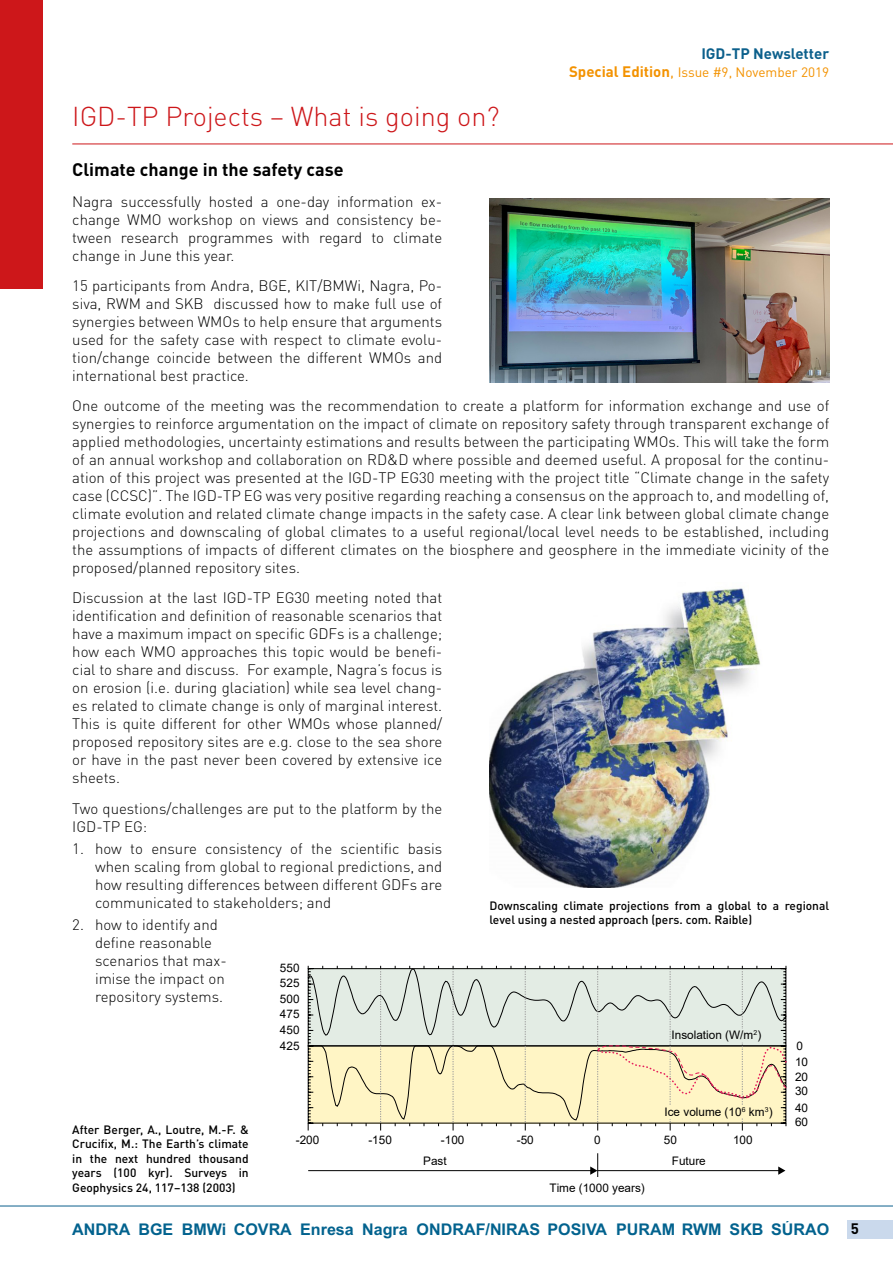
<style>
.page{position:relative;width:893px;height:1263px;background:#fff}
.page>*{position:absolute;margin:0;border:0;box-sizing:border-box;transform-origin:0 0}
.t1{font:300 27px "DIN Pro";color:#cd171a}
.t2{font:700 18px "DIN Pro";color:#000}
.t3{font:700 16.05px "Arial";color:#02628e}
.t4{font:300 15px/18px "DIN Pro";color:#000;text-align:justify}
.t5{font:700 15px "DIN Pro";color:#0c608c}
.t6{font:700 15px "DIN Pro";color:#000}
.t7{font:13.5px "DIN Pro";color:#f39200}
.t8{font:500 12px/14.4px "DIN Pro";color:#000;text-align:justify}
.t9{font:11.7px/16.2px "Arial";color:#000}
.s1{font-weight:700;font-size:15px}
.s2{font-size:15px}
</style>
<div class="page">
<div style="left:0;top:0;width:43px;height:288px;background:#cd171a"></div>
<hr style="left:72px;top:144px;width:821px;height:1px;background:#cd171a">
<img style="left:490px;top:198px;width:339px;height:185px">
<svg style="left:307px;top:966px;width:480px;height:164px;background:#e4e2ca"></svg>
<hr style="left:308px;top:1170px;width:283px;height:1px;background:#000">
<hr style="left:597px;top:1170px;width:182px;height:1px;background:#000">
<svg style="left:778px;top:1166px;width:7px;height:9px"></svg>
<svg style="left:590px;top:1153px;width:8px;height:24px"></svg>
<hr style="left:0;top:1206px;width:893px;height:1px;background:#0c608c">
<img style="left:490px;top:588px;width:271px;height:299px">
<div style="left:848px;top:1220px;width:45px;height:18px;background:#cad9ec"></div>
<p class="t5" style="left:701px;top:44px;width:129px">IGD-TP Newsletter</p>
<p class="t7" style="left:569px;top:63px;width:262px"><span class="s1">Special Edition</span><span class="s2">,</span> Issue #9, November 2019</p>
<h1 class="t1" style="left:72px;top:98px;width:429px">IGD-TP Projects – What is going on?</h1>
<p class="t2" style="left:72px;top:157px;width:273px">Climate change in the safety case</p>
<p class="t4" style="left:72px;top:191px;width:371px">Nagra successfully hosted a one-day information ex&shy;change WMO workshop on views and consistency be&shy;tween research programmes with regard to climate change in June this year.</p>
<p class="t4" style="left:72px;top:276px;width:371px">15 participants from Andra, BGE, KIT/BMWi, Nagra, Po&shy;siva, RWM and SKB discussed how to make full use of synergies between WMOs to help ensure that arguments used for the safety case with respect to climate evolu&shy;tion/change coincide between the different WMOs and international best practice.</p>
<p class="t4" style="left:72px;top:396px;width:758px">One outcome of the meeting was the recommendation to create a platform for information exchange and use of synergies to reinforce argumentation on the impact of climate on repository safety through transparent exchange of applied methodologies, uncertainty estimations and results between the participating WMOs. This will take the form of an annual workshop and collaboration on RD&amp;D where possible and deemed useful. A proposal for the continu&shy;ation of this project was presented at the IGD-TP EG30 meeting with the project title “Climate change in the safety case (CCSC)”. The IGD-TP EG was very positive regarding reaching a consensus on the approach to, and modelling of, climate evolution and related climate change impacts in the safety case. A clear link between global climate change projections and downscaling of global climates to a useful regional/local level needs to be established, including the assumptions of impacts of different climates on the biosphere and geosphere in the immediate vicinity of the proposed/planned repository sites.</p>
<p class="t4" style="left:72px;top:588px;width:371px">Discussion at the last IGD-TP EG30 meeting noted that identification and definition of reasonable scenarios that have a maximum impact on specific GDFs is a challenge; how each WMO approaches this topic would be benefi&shy;cial to share and discuss. For example, Nagra’s focus is on erosion (i.e. during glaciation) while sea level chang&shy;es related to climate change is only of marginal interest.<br>This is quite different for other WMOs whose planned/ proposed repository sites are e.g. close to the sea shore or have in the past never been covered by extensive ice sheets.</p>
<p class="t4" style="left:72px;top:799px;width:371px">Two questions/challenges are put to the platform by the<br>IGD-TP EG:</p>
<p class="t4" style="left:95px;top:839px;width:349px;text-indent:-23px">1. how to ensure consistency of the scientific basis when scaling from global to regional predictions, and how resulting differences between different GDFs are communicated to stakeholders; and</p>
<p class="t4" style="left:95px;top:915px;width:133px;text-align:left;text-indent:-23px">2. how to identify and define reasonable scenarios that max&shy;imise the impact on repository systems.</p>
<p class="t8" style="left:490px;top:898px;width:341px">Downscaling climate projections from a global to a regional level using a nested approach (pers. com. Raible)</p>
<p class="t9" style="left:280px;top:960px;width:21px">550</p>
<p class="t9" style="left:280px;top:974px;width:21px">525</p>
<p class="t9" style="left:280px;top:991px;width:21px">500</p>
<p class="t8" style="left:72px;top:1122px;width:178px">After Berger, A., Loutre, M.-F. &amp; Crucifix, M.: The Earth’s climate in the next hundred thousand years (100 kyr). Surveys in Geophysics 24, 117–138 (2003)</p>
<p class="t9" style="left:280px;top:1005px;width:21px">475</p>
<p class="t9" style="left:280px;top:1021px;width:21px">450</p>
<p class="t9" style="left:280px;top:1037px;width:21px">425</p>
<p class="t9" style="left:672px;top:1026px;width:91px">Insolation (W/m<sup>2</sup>)</p>
<p class="t9" style="left:664px;top:1103px;width:110px">Ice volume (10<sup>6</sup> km<sup>3</sup>)</p>
<p class="t9" style="left:296px;top:1132px;width:25px">-200</p>
<p class="t9" style="left:368px;top:1132px;width:25px">-150</p>
<p class="t9" style="left:441px;top:1132px;width:25px">-100</p>
<p class="t9" style="left:517px;top:1132px;width:18px">-50</p>
<p class="t9" style="left:594px;top:1132px;width:8px">0</p>
<p class="t9" style="left:664px;top:1132px;width:15px">50</p>
<p class="t9" style="left:733px;top:1132px;width:21px">100</p>
<p class="t9" style="left:423px;top:1153px;width:25px">Past</p>
<p class="t9" style="left:672px;top:1153px;width:35px">Future</p>
<p class="t9" style="left:549px;top:1180px;width:97px">Time (1000 years)</p>
<p class="t9" style="left:795px;top:1037px;width:15px">0<br>10</p>
<p class="t9" style="left:795px;top:1069px;width:15px;line-height:14.7px">20<br>30</p>
<p class="t9" style="left:795px;top:1100px;width:15px;line-height:14.9px">40<br>60</p>
<p class="t3" style="left:72px;top:1218px;width:758px">ANDRA BGE BMWi COVRA Enresa Nagra ONDRAF/NIRAS POSIVA PURAM RWM SKB SÚRAO</p>
<p class="t6" style="left:851px;top:1219px;width:10px">5</p>
</div>
